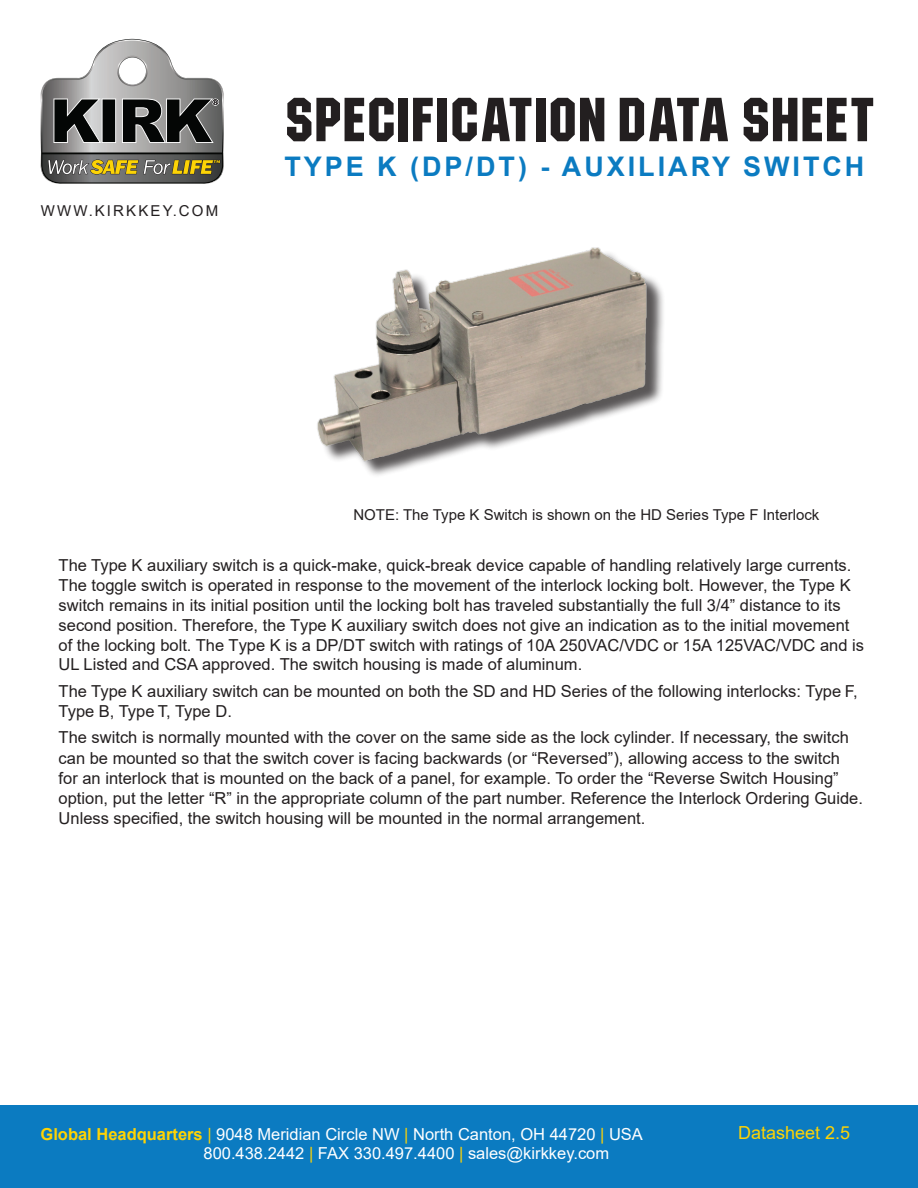
<style>
.page{position:relative;width:918px;height:1188px;background:#fff}
.page>*{position:absolute;margin:0;border:0;box-sizing:border-box;transform-origin:0 0}
.t1{font:54px "Machine Font";color:#231f20}
.t2{font:700 27px "Arial";letter-spacing:.11em;color:#0b7bc1}
.t3{font:18px "Arial";color:#fed304}
.t4{font:16.5px/19.8px "Arial";color:#231f20}
.t5{font:16.5px "Arial";color:#fff}
.t6{font:15px "Arial";color:#231f20}
.t7{font:15px "Arial";letter-spacing:.145em;color:#231f20}
.s1{font-weight:700;color:#fed304}
.s2{color:#fed304}
</style>
<div class="page">
<img style="left:317px;top:247px;width:346px;height:228px">
<svg style="left:41px;top:39px;width:183px;height:145px"></svg>
<div style="left:0;top:1105px;width:918px;height:83px;background:#0b7bc1"></div>
<p class="t7" style="left:41px;top:200px;width:179px">WWW.KIRKKEY.COM</p>
<p class="t1" style="left:284px;top:84px;width:593px">SPECIFICATION DATA SHEET</p>
<p class="t2" style="left:284px;top:148px;width:582px">TYPE K (DP/DT) - AUXILIARY SWITCH</p>
<p class="t6" style="left:353px;top:504px;width:468px">NOTE: The Type K Switch is shown on the HD Series Type F Interlock</p>
<p class="t4" style="left:59px;top:556px;width:807px">The Type K auxiliary switch is a quick-make, quick-break device capable of handling relatively large currents.<br>The toggle switch is operated in response to the movement of the interlock locking bolt. However, the Type K switch remains in its initial position until the locking bolt has traveled substantially the full 3/4” distance to its second position. Therefore, the Type K auxiliary switch does not give an indication as to the initial movement of the locking bolt. The Type K is a DP/DT switch with ratings of 10A 250VAC/VDC or 15A 125VAC/VDC and is UL Listed and CSA approved. The switch housing is made of aluminum.</p>
<p class="t4" style="left:59px;top:681px;width:801px">The Type K auxiliary switch can be mounted on both the SD and HD Series of the following interlocks: Type F,<br>Type B, Type T, Type D.</p>
<p class="t4" style="left:59px;top:727px;width:806px;line-height:20.2px">The switch is normally mounted with the cover on the same side as the lock cylinder. If necessary, the switch can be mounted so that the switch cover is facing backwards (or “Reversed”), allowing access to the switch for an interlock that is mounted on the back of a panel, for example. To order the “Reverse Switch Housing” option, put the letter “R” in the appropriate column of the part number. Reference the Interlock Ordering Guide.<br>Unless specified, the switch housing will be mounted in the normal arrangement.</p>
<p class="t5" style="left:40px;top:1122px;width:604px"><span class="s1">Global Headquarters</span> <span class="s2">|</span> 9048 Meridian Circle NW <span class="s2">|</span> North Canton, OH 44720 <span class="s2">|</span> USA</p>
<p class="t5" style="left:204px;top:1142px;width:407px">800.438.2442 <span class="s2">|</span> FAX 330.497.4400 <span class="s2">|</span> sales@kirkkey.com</p>
<p class="t3" style="left:738px;top:1121px;width:114px">Datasheet 2.5</p>
</div>
